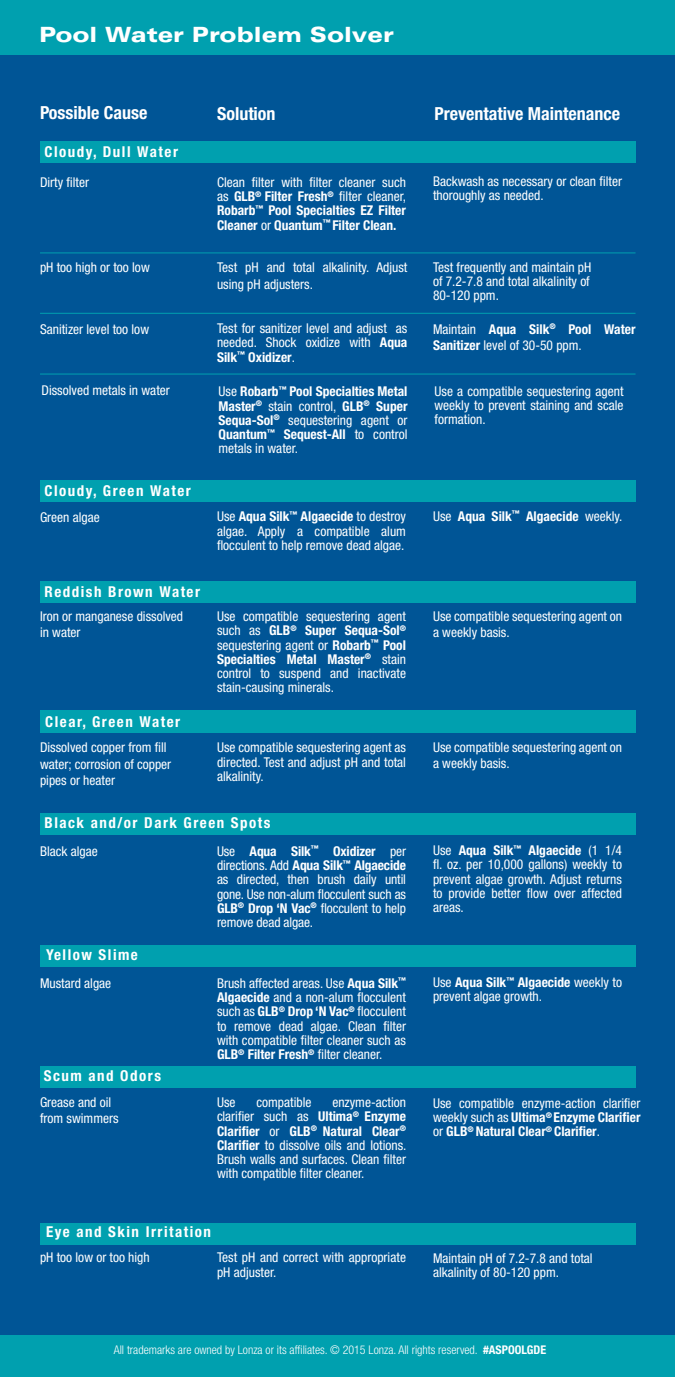
<style>
.page{position:relative;width:675px;height:1377px;background:#fff}
.page>*{position:absolute;margin:0;border:0;box-sizing:border-box;transform-origin:0 0}
.t1{font:900 expanded 21px "Univers LT Std";color:#fff}
.t2{font:700 condensed 18px "Helvetica Neue LT Std";color:#fff}
.t3{font:700 condensed 15px "Helvetica Neue LT Std";letter-spacing:.1em;color:#fff}
.t4{font:condensed 13.5px/14.2px "Helvetica Neue LT Std";color:#fff;text-align:justify}
.t5{font:700 condensed 13.5px/14.2px "Helvetica Neue LT Std";color:#fff;text-align:justify}
.t6{font:300 condensed 12px "Helvetica Neue LT Std";color:#fff}
.s1{font-weight:400}
.s2{font-weight:700}
</style>
<div class="page">
<div style="left:0;top:55px;width:675px;height:1298px;background:#005596"></div>
<div style="left:40px;top:480px;width:596px;height:22px;background:#00a0af"></div>
<div style="left:0;top:0;width:675px;height:54px;background:#00a0af"></div>
<div style="left:40px;top:141px;width:596px;height:22px;background:#00a0af"></div>
<hr style="left:40px;top:253px;width:596px;height:1px;background:#00a0af">
<hr style="left:40px;top:313px;width:596px;height:1px;background:#00a0af">
<hr style="left:40px;top:374px;width:596px;height:1px;background:#00a0af">
<div style="left:40px;top:710px;width:596px;height:23px;background:#00a0af"></div>
<div style="left:40px;top:581px;width:596px;height:21px;background:#00a0af"></div>
<div style="left:40px;top:813px;width:596px;height:22px;background:#00a0af"></div>
<div style="left:40px;top:945px;width:596px;height:22px;background:#00a0af"></div>
<div style="left:40px;top:1223px;width:596px;height:21px;background:#00a0af"></div>
<div style="left:40px;top:1066px;width:596px;height:22px;background:#00a0af"></div>
<div style="left:0;top:1336px;width:675px;height:41px;background:#00a0af"></div>
<h1 class="t1" style="left:39px;top:22px;width:356px">Pool Water Problem Solver</h1>
<h2 class="t2" style="left:40px;top:101px;width:109px">Possible Cause</h2>
<h2 class="t2" style="left:217px;top:103px;width:60px">Solution</h2>
<h2 class="t2" style="left:435px;top:103px;width:187px">Preventative Maintenance</h2>
<p class="t3" style="left:45px;top:143px;width:135px">Cloudy, Dull Water</p>
<p class="t4" style="left:40px;top:175px;width:50px">Dirty filter</p>
<p class="t4" style="left:433px;top:174px;width:190px">Backwash as necessary or clean filter thoroughly as needed.</p>
<p class="t5" style="left:217px;top:175px;width:191px"><span class="s1">Clean filter with filter cleaner such as</span> GLB<sup>®</sup> Filter Fresh<sup>®</sup> <span class="s1">filter cleaner, </span>Robarb<sup>™</sup> Pool Specialties EZ Filter Cleaner <span class="s1">or</span> Quantum<sup>™</sup> Filter Clean.</p>
<p class="t4" style="left:40px;top:260px;width:111px">pH too high or too low</p>
<p class="t4" style="left:217px;top:259px;width:192px;line-height:16.2px">Test pH and total alkalinity. Adjust using pH adjusters.</p>
<p class="t4" style="left:433px;top:260px;width:160px">Test frequently and maintain pH of 7.2-7.8 and total alkalinity of 80-120 ppm.</p>
<p class="t4" style="left:40px;top:322px;width:111px">Sanitizer level too low</p>
<p class="t4" style="left:217px;top:321px;width:192px">Test for sanitizer level and adjust as needed. Shock oxidize with <span class="s2">Aqua Silk</span><sup>™</sup> <span class="s2">Oxidizer</span>.</p>
<p class="t5" style="left:433px;top:321px;width:204px;line-height:16.2px"><span class="s1">Maintain</span> Aqua Silk<sup>®</sup> Pool Water<br>Sanitizer <span class="s1">level of 30-50 ppm.</span></p>
<p class="t4" style="left:42px;top:383px;width:130px">Dissolved metals in water</p>
<p class="t5" style="left:219px;top:384px;width:191px"><span class="s1">Use</span> Robarb<sup>™</sup> Pool Specialties Metal Master<sup>®</sup> <span class="s1">stain control,</span> GLB<sup>®</sup> Super Sequa-Sol<sup>®</sup> <span class="s1">sequestering agent or </span>Quantum<sup>™</sup> Sequest-All <span class="s1">to control metals in water.</span></p>
<p class="t4" style="left:435px;top:384px;width:191px">Use a compatible sequestering agent weekly to prevent staining and scale formation.</p>
<p class="t3" style="left:45px;top:482px;width:148px">Cloudy, Green Water</p>
<p class="t4" style="left:40px;top:510px;width:61px">Green algae</p>
<p class="t4" style="left:217px;top:509px;width:191px">Use <span class="s2">Aqua Silk</span><sup>™</sup> <span class="s2">Algaecide</span> to destroy algae. Apply a compatible alum flocculent to help remove dead algae.</p>
<p class="t5" style="left:433px;top:508px;width:191px"><span class="s1">Use</span> Aqua Silk<sup>™</sup> Algaecide <span class="s1">weekly.</span></p>
<p class="t3" style="left:45px;top:582px;width:157px">Reddish Brown Water</p>
<p class="t4" style="left:40px;top:608px;width:145px;line-height:16.2px">Iron or manganese dissolved in water</p>
<p class="t4" style="left:217px;top:609px;width:191px">Use compatible sequestering agent such as <span class="s2">GLB</span><sup>®</sup> <span class="s2">Super Sequa-Sol</span><sup>® </sup>sequestering agent or <span class="s2">Robarb</span><sup>™</sup> <span class="s2">Pool Specialties Metal Master</span><sup>®</sup> stain control to suspend and inactivate stain-causing minerals.</p>
<p class="t4" style="left:433px;top:608px;width:190px;line-height:16.2px">Use compatible sequestering agent on a weekly basis.</p>
<p class="t3" style="left:45px;top:713px;width:136px">Clear, Green Water</p>
<p class="t4" style="left:40px;top:739px;width:133px;line-height:16.2px;text-align:left">Dissolved copper from fill water; corrosion of copper pipes or heater</p>
<p class="t4" style="left:217px;top:740px;width:191px">Use compatible sequestering agent as directed. Test and adjust pH and total alkalinity.</p>
<p class="t4" style="left:433px;top:739px;width:190px;line-height:16.2px">Use compatible sequestering agent on a weekly basis.</p>
<p class="t3" style="left:45px;top:814px;width:228px">Black and/or Dark Green Spots</p>
<p class="t4" style="left:40px;top:844px;width:59px">Black algae</p>
<p class="t4" style="left:217px;top:844px;width:191px">Use <span class="s2">Aqua Silk</span><sup>™</sup> <span class="s2">Oxidizer</span> per directions. Add <span class="s2">Aqua Silk</span><sup>™</sup> <span class="s2">Algaecide </span>as directed, then brush daily until gone. Use non-alum flocculent such as <span class="s2">GLB</span><sup>®</sup> <span class="s2">Drop ‘N Vac</span><sup>®</sup> flocculent to help remove dead algae.</p>
<p class="t4" style="left:433px;top:843px;width:191px">Use <span class="s2">Aqua Silk</span><sup>™</sup> <span class="s2">Algaecide</span> (1 1/4 fl. oz. per 10,000 gallons) weekly to prevent algae growth. Adjust returns to provide better flow over affected areas.</p>
<p class="t3" style="left:46px;top:946px;width:93px">Yellow Slime</p>
<p class="t4" style="left:40px;top:976px;width:73px">Mustard algae</p>
<p class="t4" style="left:217px;top:976px;width:191px">Brush affected areas. Use <span class="s2">Aqua Silk</span><sup>™ </sup><span class="s2">Algaecide</span> and a non-alum flocculent such as <span class="s2">GLB</span><sup>®</sup> <span class="s2">Drop ‘N Vac</span><sup>®</sup> flocculent to remove dead algae. Clean filter with compatible filter cleaner such as <span class="s2">GLB</span><sup>®</sup> <span class="s2">Filter Fresh</span><sup>®</sup> filter cleaner.</p>
<p class="t4" style="left:433px;top:975px;width:191px">Use <span class="s2">Aqua Silk</span><sup>™</sup> <span class="s2">Algaecide</span> weekly to prevent algae growth.</p>
<p class="t4" style="left:40px;top:1094px;width:80px;line-height:16.2px">Grease and oil from swimmers</p>
<p class="t4" style="left:433px;top:1096px;width:209px">Use compatible enzyme-action clarifier weekly such as <span class="s2">Ultima</span><sup>®</sup> <span class="s2">Enzyme Clarifier </span>or <span class="s2">GLB</span><sup>®</sup> <span class="s2">Natural Clear</span><sup>®</sup> <span class="s2">Clarifier</span>.</p>
<p class="t3" style="left:44px;top:1067px;width:119px">Scum and Odors</p>
<p class="t4" style="left:217px;top:1095px;width:191px;text-indent:115px">enzyme-action clarifier such as <span class="s2">Ultima</span><sup>®</sup> <span class="s2">Enzyme Clarifier</span> or <span class="s2">GLB</span><sup>®</sup> <span class="s2">Natural Clear</span><sup>® </sup><span class="s2">Clarifier</span> to dissolve oils and lotions.<br>Brush walls and surfaces. Clean filter with compatible filter cleaner.</p>
<p class="t4" style="left:217px;top:1095px;width:20px">Use</p>
<p class="t4" style="left:256px;top:1095px;width:57px">compatible</p>
<p class="t3" style="left:46px;top:1223px;width:167px">Eye and Skin Irritation</p>
<p class="t4" style="left:40px;top:1250px;width:111px">pH too low or too high</p>
<p class="t4" style="left:217px;top:1250px;width:190px">Test pH and correct with appropriate pH adjuster.</p>
<p class="t4" style="left:433px;top:1251px;width:161px">Maintain pH of 7.2-7.8 and total alkalinity of 80-120 ppm.</p>
<p class="t6" style="left:114px;top:1343px;width:434px">All trademarks are owned by Lonza or its affiliates. © 2015 Lonza. All rights reserved. <span class="s2">#ASPOOLGDE</span></p>
</div>
